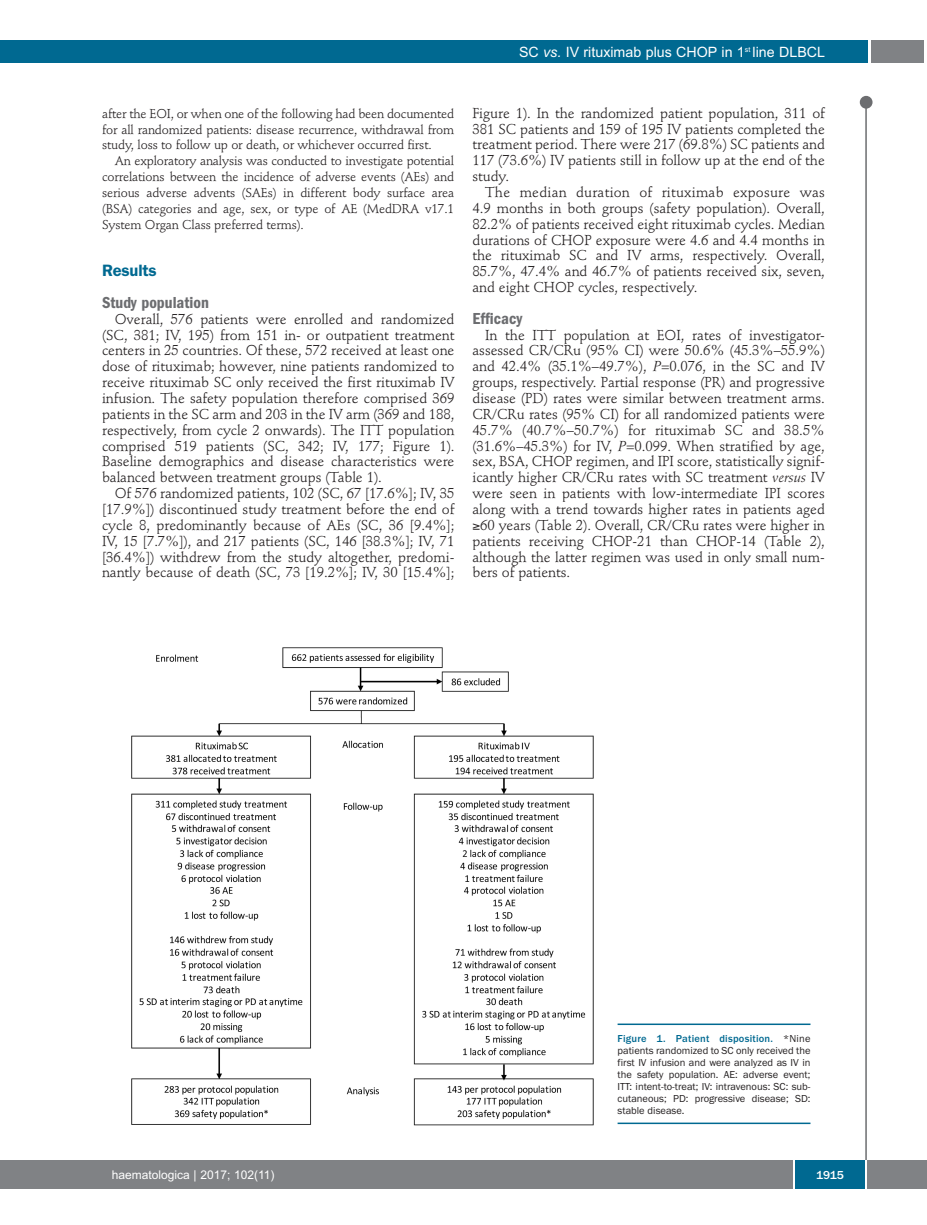
<style>
.page{position:relative;width:927px;height:1225px;background:#fff}
.page>*{position:absolute;margin:0;border:0;box-sizing:border-box;transform-origin:0 0}
.t1{font:600 condensed 16.5px "Franklin Gothic";color:#6c6d70}
.t2{font:600 16.5px "Franklin Gothic";letter-spacing:-.01em;color:#006991}
.t3{font:14.25px/15.9px "Stempel Schneidler";letter-spacing:-.005em;color:#231f20;text-align:justify}
.t4{font:14.25px "Arial";color:#fff}
.t5{font:12.75px/15.9px "Stempel Schneidler";letter-spacing:-.015em;color:#231f20;text-align:justify}
.t6{font:12px "Arial";color:#fff}
.t7{font:500 12px "Franklin Gothic";color:#fff}
.t8{font:10.5px/12px "Franklin Gothic";color:#231f20;text-align:justify}
.s1{font-style:italic}
.s2{font-weight:500;color:#006991}
</style>
<div class="page">
<div style="left:860px;top:96px;width:12px;height:13px;background:#6c6d70;border-radius:50%"></div>
<hr style="left:865px;top:98px;width:2px;height:1062px;background:#6c6d70">
<div style="left:871px;top:40px;width:52px;height:22px;background:#808285"></div>
<div style="left:18px;top:40px;width:849px;height:22px;background:#006991"></div>
<div style="left:17px;top:1160px;width:910px;height:28px;background:#808285"></div>
<div style="left:795px;top:1160px;width:70px;height:28px;background:#006991"></div>
<hr style="left:793px;top:1160px;width:2px;height:28px;background:#fff">
<hr style="left:865px;top:1160px;width:2px;height:28px;background:#fff">
<div style="left:0;top:40px;width:19px;height:22px;background:#006991"></div>
<div style="left:0;top:1160px;width:18px;height:28px;background:#808285"></div>
<img style="left:131px;top:647px;width:489px;height:479px">
<hr style="left:618px;top:1023px;width:192px;height:2px;background:#006991">
<hr style="left:618px;top:1122px;width:192px;height:2px;background:#006991">
<p class="t4" style="left:519px;top:44px;width:308px">SC <span class="s1">vs.</span> IV rituximab plus CHOP in 1<sup>st</sup> line DLBCL</p>
<p class="t5" style="left:102px;top:107px;width:354px">after the EOI, or when one of the following had been documented for all randomized patients: disease recurrence, withdrawal from study, loss to follow up or death, or whichever occurred first.</p>
<p class="t5" style="left:102px;top:154px;width:354px;text-indent:13px">An exploratory analysis was conducted to investigate potential correlations between the incidence of adverse events (AEs) and serious adverse advents (SAEs) in different body surface area (BSA) categories and age, sex, or type of AE (MedDRA v17.1<br>System Organ Class preferred terms).</p>
<p class="t2" style="left:102px;top:265px;width:56px">Results</p>
<p class="t1" style="left:102px;top:297px;width:108px">Study population</p>
<p class="t3" style="left:102px;top:312px;width:354px;text-indent:13px">Overall, 576 patients were enrolled and randomized (SC, 381; IV, 195) from 151 in- or outpatient treatment centers in 25 countries. Of these, 572 received at least one dose of rituximab; however, nine patients randomized to receive rituximab SC only received the first rituximab IV infusion. The safety population therefore comprised 369 patients in the SC arm and 203 in the IV arm (369 and 188, respectively, from cycle 2 onwards). The ITT population comprised 519 patients (SC, 342; IV, 177; Figure 1).<br>Baseline demographics and disease characteristics were balanced between treatment groups (Table 1).</p>
<p class="t3" style="left:102px;top:486px;width:354px;text-indent:13px">Of 576 randomized patients, 102 (SC, 67 [17.6%]; IV, 35 [17.9%]) discontinued study treatment before the end of cycle 8, predominantly because of AEs (SC, 36 [9.4%]; IV, 15 [7.7%]), and 217 patients (SC, 146 [38.3%]; IV, 71 [36.4%]) withdrew from the study altogether, predomi&shy;nantly because of death (SC, 73 [19.2%]; IV, 30 [15.4%];</p>
<p class="t3" style="left:472px;top:106px;width:354px">Figure 1). In the randomized patient population, 311 of 381 SC patients and 159 of 195 IV patients completed the treatment period. There were 217 (69.8%) SC patients and 117 (73.6%) IV patients still in follow up at the end of the study.</p>
<p class="t3" style="left:472px;top:186px;width:354px;text-indent:13px">The median duration of rituximab exposure was 4.9 months in both groups (safety population). Overall, 82.2% of patients received eight rituximab cycles. Median durations of CHOP exposure were 4.6 and 4.4 months in the rituximab SC and IV arms, respectively. Overall, 85.7%, 47.4% and 46.7% of patients received six, seven, and eight CHOP cycles, respectively.</p>
<p class="t1" style="left:472px;top:313px;width:51px">Efficacy</p>
<p class="t3" style="left:472px;top:328px;width:354px;text-indent:13px">In the ITT population at EOI, rates of investigator&shy;assessed CR/CRu (95% CI) were 50.6% (45.3%–55.9%) and 42.4% (35.1%–49.7%), <span class="s1">P</span>=0.076, in the SC and IV groups, respectively. Partial response (PR) and progressive disease (PD) rates were similar between treatment arms.<br>CR/CRu rates (95% CI) for all randomized patients were 45.7% (40.7%–50.7%) for rituximab SC and 38.5% (31.6%–45.3%) for IV, <span class="s1">P</span>=0.099. When stratified by age, sex, BSA, CHOP regimen, and IPI score, statistically signif&shy;icantly higher CR/CRu rates with SC treatment <span class="s1">versus</span> IV were seen in patients with low-intermediate IPI scores along with a trend towards higher rates in patients aged ≥60 years (Table 2). Overall, CR/CRu rates were higher in patients receiving CHOP-21 than CHOP-14 (Table 2), although the latter regimen was used in only small num&shy;bers of patients.</p>
<p class="t8" style="left:618px;top:1032px;width:194px"><span class="s2">Figure 1. Patient disposition.</span> *Nine patients randomized to SC only received the first IV infusion and were analyzed as IV in the safety population. AE: adverse event; ITT: intent-to-treat; IV: intravenous: SC: sub&shy;cutaneous; PD: progressive disease; SD: stable disease.</p>
<p class="t6" style="left:112px;top:1167px;width:164px">haematologica | 2017; 102(11)</p>
<p class="t7" style="left:816px;top:1167px;width:29px">1915</p>
</div>
